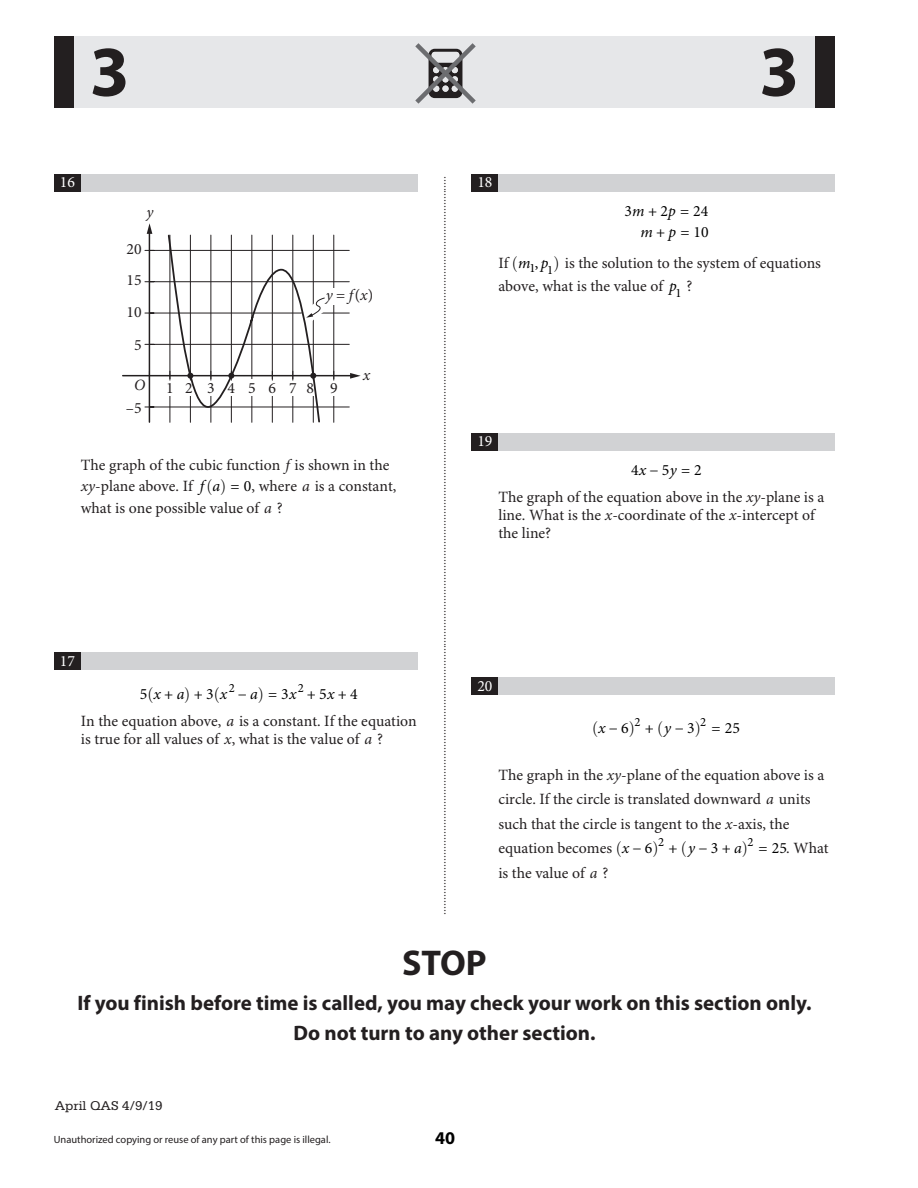
<style>
.page{position:relative;width:918px;height:1188px;background:#fff}
.page>*{position:absolute;margin:0;border:0;box-sizing:border-box;transform-origin:0 0}
.t1{font:700 71.85px "Myriad Pro";color:#231f20}
.t2{font:700 35.85px "Myriad Pro";color:#231f20}
.t3{font:700 21px/30px "Myriad Pro";color:#231f20;text-align:center}
.t4{font:700 18px "Myriad Pro";color:#000}
.t5{font:15.75px/24.6px "Minion Pro";color:#231f20}
.t6{font:15.75px/21.3px "Minion Pro";color:#000;text-align:right}
.t7{font:15.75px "Minion Pro";color:#fff}
.t8{font:italic 15.75px "Minion Pro";color:#231f20}
.t9{font:italic 15.75px/21.3px "Minion Pro";color:#000;text-align:right}
.t10{font:13.5px "Serifa Std";color:#231f20}
.t11{font:12.6px "Minion Pro";color:#000}
.t12{font:12px "Times";color:#231f20}
.t13{font:10.5px "Myriad Pro";color:#231f20}
.s1{font-style:normal}
.s2{font-style:italic}
.s3{font-style:italic;color:#000}
.s4{color:#000}
</style>
<div class="page">
<div style="left:54px;top:174px;width:364px;height:18px;background:#d1d2d4"></div>
<div style="left:54px;top:174px;width:27px;height:18px;background:#231f20"></div>
<div style="left:54px;top:652px;width:364px;height:18px;background:#d1d2d4"></div>
<div style="left:54px;top:652px;width:27px;height:18px;background:#231f20"></div>
<div style="left:471px;top:174px;width:364px;height:18px;background:#d1d2d4"></div>
<div style="left:471px;top:174px;width:27px;height:18px;background:#231f20"></div>
<div style="left:471px;top:433px;width:364px;height:18px;background:#d1d2d4"></div>
<div style="left:471px;top:433px;width:27px;height:18px;background:#231f20"></div>
<div style="left:471px;top:677px;width:364px;height:18px;background:#d1d2d4"></div>
<div style="left:471px;top:677px;width:27px;height:18px;background:#231f20"></div>
<div style="left:70px;top:36px;width:749px;height:72px;background:#e6e7e9"></div>
<div style="left:816px;top:36px;width:19px;height:72px;background:#231f20"></div>
<div style="left:54px;top:36px;width:19px;height:72px;background:#231f20"></div>
<hr style="left:149px;top:232px;width:1px;height:190px;background:#231f20">
<svg style="left:147px;top:223px;width:5px;height:11px"></svg>
<hr style="left:123px;top:375px;width:229px;height:1px;background:#231f20">
<svg style="left:350px;top:373px;width:11px;height:6px"></svg>
<hr style="left:150px;top:344px;width:199px;height:1px;background:#231f20">
<hr style="left:150px;top:313px;width:199px;height:1px;background:#231f20">
<hr style="left:150px;top:407px;width:199px;height:1px;background:#231f20">
<hr style="left:150px;top:281px;width:199px;height:1px;background:#231f20">
<hr style="left:150px;top:250px;width:199px;height:1px;background:#231f20">
<svg style="left:167px;top:234px;width:167px;height:189px"></svg>
<svg style="left:415px;top:43px;width:61px;height:61px"></svg>
<p class="t1" style="left:90px;top:25px;width:41px">3</p>
<p class="t1" style="left:759px;top:25px;width:41px">3</p>
<p class="t7" style="left:60px;top:173px;width:17px">16</p>
<p class="t8" style="left:146px;top:201px;width:8px">y</p>
<p class="t5" style="left:127px;top:237px;width:17px">20</p>
<p class="t5" style="left:127px;top:268px;width:17px">15</p>
<p class="t5" style="left:127px;top:299px;width:17px">10</p>
<p class="t5" style="left:134px;top:332px;width:9px">5</p>
<p class="t8" style="left:326px;top:285px;width:49px">y <span class="s1">=</span> f<span class="s1">(</span>x<span class="s1">)</span></p>
<p class="t8" style="left:134px;top:374px;width:13px">O</p>
<p class="t5" style="left:166px;top:375px;width:9px">1</p>
<p class="t5" style="left:289px;top:375px;width:9px">7</p>
<p class="t5" style="left:185px;top:375px;width:9px">2</p>
<p class="t5" style="left:228px;top:375px;width:50px">456</p>
<p class="t5" style="left:307px;top:375px;width:33px">8 9</p>
<p class="t5" style="left:207px;top:375px;width:9px">3</p>
<p class="t5" style="left:126px;top:396px;width:17px">–5</p>
<p class="t8" style="left:363px;top:364px;width:9px">x</p>
<p class="t5" style="left:81px;top:455px;width:317px;line-height:21.6px">The graph of the cubic function <span class="s2">f</span> is shown in the <span class="s2">xy</span>-plane above. If <span class="s3">f a</span> <span class="s4">= 0</span>, where <span class="s2">a</span> is a constant, what is one possible value of <span class="s2">a</span> ?</p>
<p class="t7" style="left:60px;top:651px;width:17px">17</p>
<p class="t11" style="left:229px;top:681px;width:8px">2</p>
<p class="t11" style="left:298px;top:681px;width:8px">2</p>
<p class="t5" style="left:81px;top:713px;width:338px;line-height:18px">In the equation above, <span class="s2">a</span> is a constant. If the equation is true for all values of <span class="s2">x</span>, what is the value of <span class="s2">a</span> ?</p>
<p class="t6" style="left:140px;top:684px;width:35px">5 +</p>
<p class="t6" style="left:194px;top:684px;width:35px">+3<span class="s2">x</span></p>
<p class="t6" style="left:238px;top:684px;width:22px">−<span class="s2">a</span></p>
<p class="t6" style="left:268px;top:684px;width:91px">=3 +5 +4</p>
<p class="t9" style="left:154px;top:684px;width:32px">x a</p>
<p class="t9" style="left:289px;top:684px;width:9px">x</p>
<p class="t9" style="left:327px;top:684px;width:9px">x</p>
<p class="t12" style="left:455px;top:176px;width:741px;rotate:90deg">.......................................................................................................................................................................................................................................................</p>
<p class="t7" style="left:477px;top:173px;width:17px">18</p>
<p class="t6" style="left:624px;top:201px;width:86px">3 +2 =24 + =10</p>
<p class="t5" style="left:498px;top:252px;width:324px;line-height:23px">If <span class="s3">m p</span><span class="s4">,</span><sub>1</sub> <sub>1</sub> is the solution to the system of equations above, what is the value of <span class="s3">p</span><sub>1</sub> ?</p>
<p class="t9" style="left:640px;top:201px;width:37px">p<br>m p</p>
<p class="t9" style="left:632px;top:201px;width:14px">m</p>
<p class="t7" style="left:477px;top:432px;width:17px">19</p>
<p class="t6" style="left:631px;top:460px;width:72px">4 −5 =2</p>
<p class="t5" style="left:498px;top:457px;width:328px;line-height:27px;text-indent:171px"><span class="s3">y<br></span>The graph of the equation above in the <span class="s2">xy</span>-plane is a</p>
<p class="t5" style="left:498px;top:507px;width:318px;line-height:18px">line. What is the <span class="s2">x</span>-coordinate of the <span class="s2">x</span>-intercept of the line?</p>
<p class="t9" style="left:639px;top:460px;width:9px">x</p>
<p class="t7" style="left:477px;top:676px;width:17px">20</p>
<p class="t11" style="left:635px;top:715px;width:8px">2</p>
<p class="t11" style="left:700px;top:715px;width:8px">2</p>
<p class="t6" style="left:598px;top:718px;width:57px"><span class="s2">x</span>−6 +</p>
<p class="t6" style="left:664px;top:718px;width:77px"><span class="s2">y</span>−3 =25</p>
<p class="t5" style="left:498px;top:763px;width:328px">The graph in the <span class="s2">xy</span>-plane of the equation above is a circle. If the circle is translated downward <span class="s2">a</span> units such that the circle is tangent to the <span class="s2">x</span>-axis, the equation becomes <span class="s3">x</span> <span class="s4">− 6 +</span></p>
<p class="t11" style="left:658px;top:835px;width:8px">2</p>
<p class="t11" style="left:747px;top:835px;width:8px">2</p>
<p class="t6" style="left:688px;top:838px;width:55px"><span class="s2">y</span>−3+<span class="s2">a</span></p>
<p class="t5" style="left:759px;top:837px;width:72px"><span class="s4">= 25</span>. What</p>
<p class="t5" style="left:498px;top:861px;width:112px">is the value of <span class="s2">a</span> ?</p>
<p class="t2" style="left:402px;top:939px;width:86px">STOP</p>
<p class="t3" style="left:77px;top:987px;width:736px">If you finish before time is called, you may check your work on this section only.<br>Do not turn to any other section.</p>
<p class="t10" style="left:55px;top:1098px;width:110px">April QAS 4/9/19</p>
<p class="t13" style="left:54px;top:1133px;width:278px">Unauthorized copying or reuse of any part of this page is illegal.</p>
<p class="t4" style="left:435px;top:1126px;width:21px">40</p>
</div>
